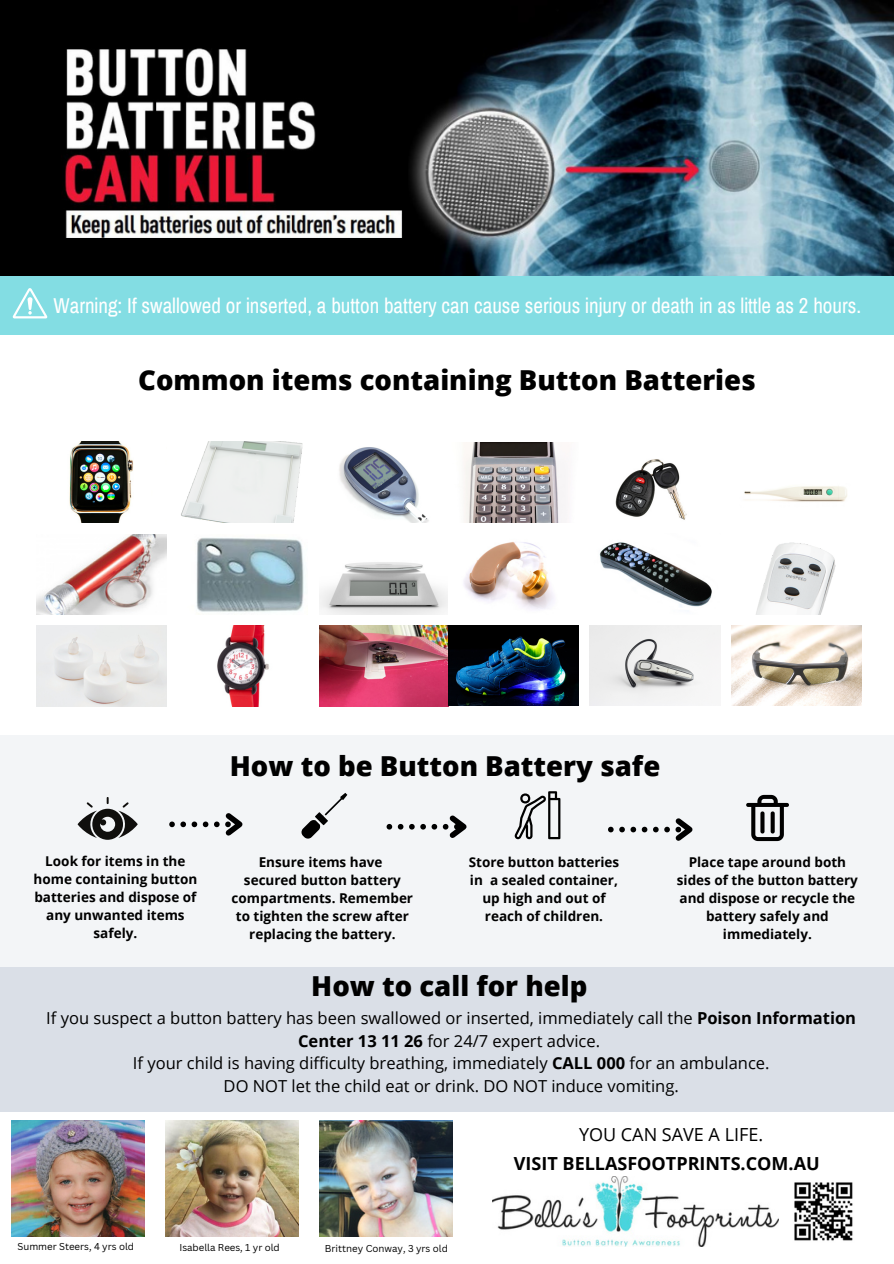
<style>
.page{position:relative;width:894px;height:1264px;background:#fff}
.page>*{position:absolute;margin:0;border:0;box-sizing:border-box;transform-origin:0 0}
.t1{font:800 27.45px "Open Sans";color:#000}
.t2{font:21px "Archivo Narrow";color:#fff}
.t3{font:700 18px "Open Sans";color:#000}
.t4{font:18px "Open Sans";color:#000}
.t5{font:16.5px/22.5px "Open Sans";color:#000;text-align:center}
.t6{font:700 13.5px/18px "Open Sans";color:#000;text-align:center}
.t7{font:9.75px "Canva Sans";color:#000}
.s1{font-weight:700}
</style>
<div class="page">
<img style="left:69px;top:442px;width:65px;height:81px">
<img style="left:181px;top:442px;width:122px;height:81px">
<img style="left:339px;top:442px;width:226px;height:81px">
<img style="left:36px;top:534px;width:130px;height:80px">
<img style="left:196px;top:537px;width:108px;height:75px">
<img style="left:319px;top:542px;width:235px;height:72px">
<img style="left:36px;top:625px;width:130px;height:81px">
<img style="left:217px;top:625px;width:52px;height:81px">
<img style="left:319px;top:625px;width:259px;height:81px">
<div style="left:0;top:734px;width:893px;height:232px;background:#f3f5f7"></div>
<div style="left:0;top:967px;width:893px;height:144px;background:#dadfe7"></div>
<img style="left:615px;top:459px;width:72px;height:61px">
<img style="left:744px;top:486px;width:103px;height:16px">
<img style="left:599px;top:542px;width:113px;height:65px">
<img style="left:756px;top:542px;width:80px;height:72px">
<img style="left:589px;top:626px;width:131px;height:80px">
<img style="left:731px;top:626px;width:130px;height:80px">
<img style="left:492px;top:1176px;width:286px;height:70px">
<img style="left:794px;top:1182px;width:59px;height:59px">
<svg style="left:169px;top:813px;width:74px;height:23px"></svg>
<svg style="left:386px;top:815px;width:81px;height:23px"></svg>
<svg style="left:608px;top:818px;width:85px;height:23px"></svg>
<svg style="left:78px;top:797px;width:60px;height:42px"></svg>
<svg style="left:746px;top:795px;width:42px;height:46px"></svg>
<svg style="left:301px;top:793px;width:46px;height:45px"></svg>
<svg style="left:514px;top:791px;width:46px;height:48px"></svg>
<img style="left:12px;top:1120px;width:133px;height:117px">
<img style="left:166px;top:1120px;width:133px;height:117px">
<img style="left:320px;top:1120px;width:133px;height:117px">
<div style="left:0;top:0;width:893px;height:295px;background:#000"></div>
<img style="left:410px;top:0;width:483px;height:276px">
<div style="left:0;top:276px;width:893px;height:59px;background:#83dde3"></div>
<svg style="left:13px;top:288px;width:34px;height:30px"></svg>
<img style="left:65px;top:48px;width:338px;height:190px">
<h2 class="t2" style="left:53px;top:294px;width:809px">Warning: If swallowed or inserted, a button battery can cause serious injury or death in as little as 2 hours.</h2>
<h1 class="t1" style="left:138px;top:361px;width:619px">Common items containing Button Batteries</h1>
<h1 class="t1" style="left:230px;top:746px;width:432px">How to be Button Battery safe</h1>
<p class="t6" style="left:33px;top:851px;width:165px">Look for items in the home containing button batteries and dispose of any unwanted items safely.</p>
<p class="t6" style="left:468px;top:852px;width:152px">Store button batteries in a sealed container, up high and out of reach of children.</p>
<p class="t6" style="left:676px;top:852px;width:182px">Place tape around both sides of the button battery and dispose or recycle the battery safely and immediately.</p>
<p class="t6" style="left:231px;top:852px;width:183px">Ensure items have<br>secured button battery compartments. Remember to tighten the screw after replacing the battery.</p>
<h1 class="t1" style="left:311px;top:967px;width:277px">How to call for help</h1>
<p class="t5" style="left:46px;top:1006px;width:811px">If you suspect a button battery has been swallowed or inserted, immediately call the <span class="s1">Poison Information Center 13 11 26</span> for 24/7 expert advice.<br>If your child is having difficulty breathing, immediately <span class="s1">CALL 000</span> for an ambulance.<br>DO NOT let the child eat or drink. DO NOT induce vomiting.</p>
<p class="t7" style="left:17px;top:1239px;width:118px">Summer Steers, 4 yrs old</p>
<p class="t7" style="left:179px;top:1240px;width:102px">Isabella Rees, 1 yr old</p>
<p class="t7" style="left:325px;top:1240px;width:124px">Brittney Conway, 3 yrs old</p>
<h3 class="t4" style="left:579px;top:1121px;width:186px">YOU CAN SAVE A LIFE.</h3>
<h3 class="t3" style="left:513px;top:1150px;width:307px">VISIT BELLASFOOTPRINTS.COM.AU</h3>
</div>
